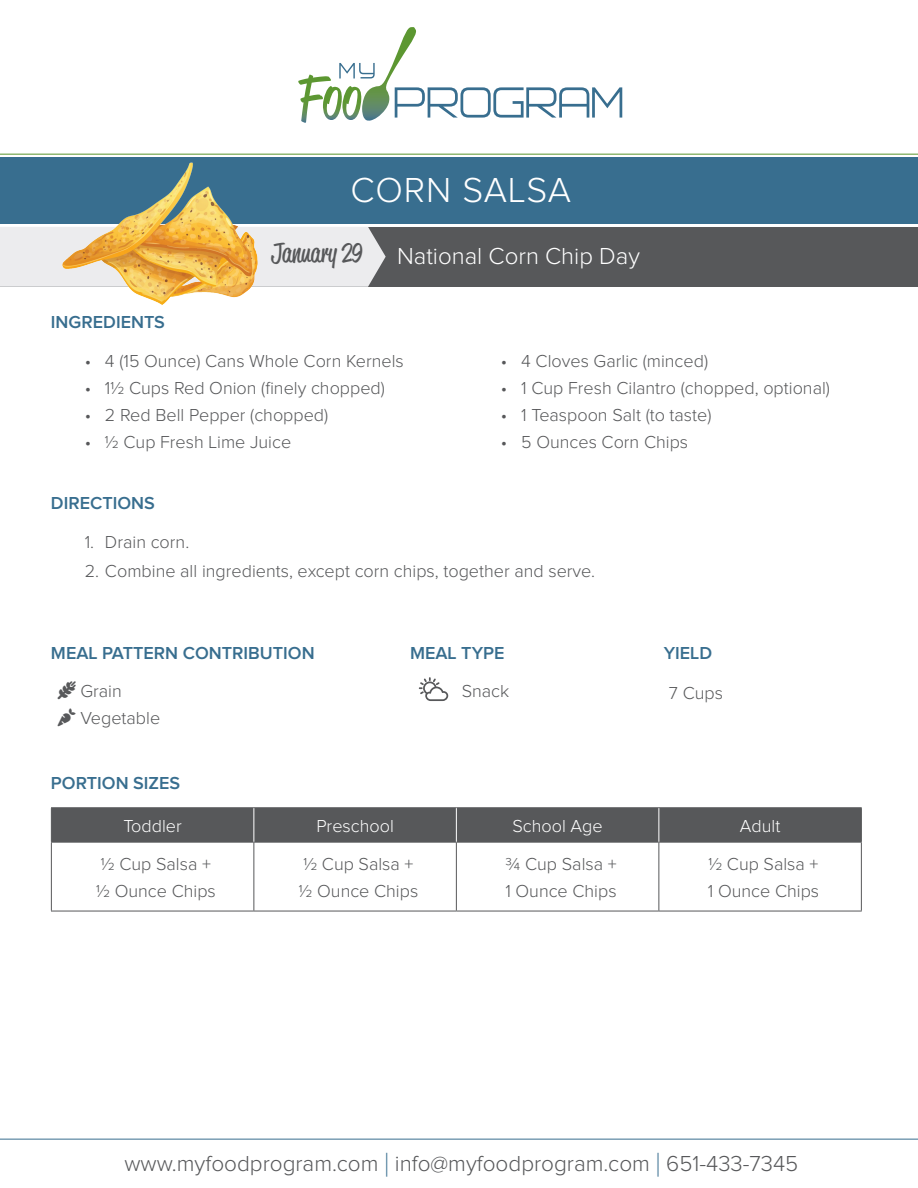
<style>
.page{position:relative;width:918px;height:1188px;background:#fff}
.page>*{position:absolute;margin:0;border:0;box-sizing:border-box;transform-origin:0 0}
.t1{font:300 36px "Proxima Nova";letter-spacing:.025em;color:#fff}
.t2{font:27px "Reklame Script";color:#57585a}
.t3{font:300 24px "Proxima Nova";color:#fff}
.t4{font:300 22.5px "Proxima Nova";color:#57585a}
.t5{font:300 18px "Proxima Nova";color:#57585a}
.t6{font:600 18px "Proxima Nova";color:#386e8f}
.t7{font:300 18px "Proxima Nova";color:#fff}
.s1{font-size:33.75px;color:#386e8f}
</style>
<div class="page">
<div style="left:0;top:227px;width:918px;height:59px;background:#57585a"></div>
<div style="left:0;top:227px;width:386px;height:60px;background:#ececee"></div>
<div style="left:0;top:157px;width:918px;height:67px;background:#386e8f"></div>
<hr style="left:0;top:154px;width:918px;height:1px;background:#5c9731">
<hr style="left:0;top:1139px;width:918px;height:1px;background:#386e8f">
<svg style="left:298px;top:27px;width:324px;height:96px"></svg>
<div style="left:52px;top:808px;width:809px;height:34px;background:#57585a"></div>
<hr style="left:51px;top:807px;width:203px;height:1px;background:#57585a">
<hr style="left:51px;top:808px;width:1px;height:34px;background:#57585a">
<hr style="left:254px;top:807px;width:202px;height:1px;background:#57585a">
<hr style="left:456px;top:807px;width:203px;height:1px;background:#57585a">
<hr style="left:659px;top:807px;width:203px;height:1px;background:#57585a">
<hr style="left:861px;top:808px;width:1px;height:34px;background:#57585a">
<hr style="left:51px;top:842px;width:203px;height:1px;background:#57585a">
<hr style="left:51px;top:843px;width:1px;height:68px;background:#57585a">
<hr style="left:254px;top:842px;width:202px;height:1px;background:#57585a">
<hr style="left:253px;top:843px;width:1px;height:68px;background:#57585a">
<hr style="left:456px;top:842px;width:203px;height:1px;background:#57585a">
<hr style="left:456px;top:843px;width:1px;height:68px;background:#57585a">
<hr style="left:659px;top:842px;width:203px;height:1px;background:#57585a">
<hr style="left:658px;top:843px;width:1px;height:68px;background:#57585a">
<hr style="left:861px;top:843px;width:1px;height:68px;background:#57585a">
<hr style="left:51px;top:911px;width:203px;height:1px;background:#57585a">
<hr style="left:254px;top:911px;width:202px;height:1px;background:#57585a">
<hr style="left:456px;top:911px;width:203px;height:1px;background:#57585a">
<hr style="left:659px;top:911px;width:203px;height:1px;background:#57585a">
<hr style="left:253px;top:808px;width:1px;height:34px;background:#fff">
<hr style="left:456px;top:808px;width:1px;height:34px;background:#fff">
<hr style="left:658px;top:808px;width:1px;height:34px;background:#fff">
<img style="left:54px;top:153px;width:216px;height:152px">
<svg style="left:419px;top:677px;width:29px;height:24px"></svg>
<p class="t1" style="left:350px;top:174px;width:222px">CORN SALSA</p>
<p class="t6" style="left:51px;top:314px;width:116px">INGREDIENTS</p>
<p class="t2" style="left:271px;top:235px;width:92px">January 29</p>
<p class="t3" style="left:397px;top:245px;width:244px">National Corn Chip Day</p>
<p class="t5" style="left:85px;top:353px;width:321px">• 4 (15 Ounce) Cans Whole Corn Kernels</p>
<p class="t5" style="left:85px;top:380px;width:302px">• 11/2 Cups Red Onion (finely chopped)</p>
<p class="t5" style="left:85px;top:407px;width:245px">• 2 Red Bell Pepper (chopped)</p>
<p class="t5" style="left:85px;top:434px;width:208px">• 1/2 Cup Fresh Lime Juice</p>
<p class="t6" style="left:51px;top:495px;width:105px">DIRECTIONS</p>
<p class="t5" style="left:501px;top:353px;width:209px">• 4 Cloves Garlic (minced)</p>
<p class="t5" style="left:501px;top:380px;width:330px">• 1 Cup Fresh Cilantro (chopped, optional)</p>
<p class="t5" style="left:501px;top:407px;width:212px">• 1 Teaspoon Salt (to taste)</p>
<p class="t5" style="left:501px;top:434px;width:189px">• 5 Ounces Corn Chips</p>
<p class="t5" style="left:85px;top:534px;width:106px">1. Drain corn.</p>
<p class="t5" style="left:85px;top:562px;width:512px">2. Combine all ingredients, except corn chips, together and serve.</p>
<p class="t6" style="left:51px;top:645px;width:265px">MEAL PATTERN CONTRIBUTION</p>
<p class="t6" style="left:410px;top:645px;width:96px">MEAL TYPE</p>
<p class="t6" style="left:664px;top:645px;width:50px">YIELD</p>
<p class="t5" style="left:80px;top:683px;width:43px">Grain</p>
<p class="t5" style="left:80px;top:710px;width:81px">Vegetable</p>
<p class="t6" style="left:51px;top:775px;width:131px">PORTION SIZES</p>
<p class="t5" style="left:462px;top:683px;width:49px">Snack</p>
<p class="t5" style="left:669px;top:684px;width:55px">7 Cups</p>
<p class="t7" style="left:123px;top:818px;width:60px">Toddler</p>
<p class="t7" style="left:316px;top:818px;width:79px">Preschool</p>
<p class="t7" style="left:512px;top:818px;width:92px">School Age</p>
<p class="t7" style="left:740px;top:818px;width:42px">Adult</p>
<p class="t5" style="left:101px;top:856px;width:112px">1/2 Cup Salsa +</p>
<p class="t5" style="left:96px;top:883px;width:121px">1/2 Ounce Chips</p>
<p class="t5" style="left:303px;top:856px;width:112px">1/2 Cup Salsa +</p>
<p class="t5" style="left:299px;top:883px;width:121px">1/2 Ounce Chips</p>
<p class="t5" style="left:505px;top:856px;width:113px">3/4 Cup Salsa +</p>
<p class="t5" style="left:505px;top:883px;width:113px">1 Ounce Chips</p>
<p class="t5" style="left:708px;top:856px;width:112px">1/2 Cup Salsa +</p>
<p class="t5" style="left:708px;top:883px;width:113px">1 Ounce Chips</p>
<p class="t4" style="left:124px;top:1153px;width:675px">www.myfoodprogram.com <span class="s1">|</span> info@myfoodprogram.com <span class="s1">|</span> 651-433-7345</p>
</div>
